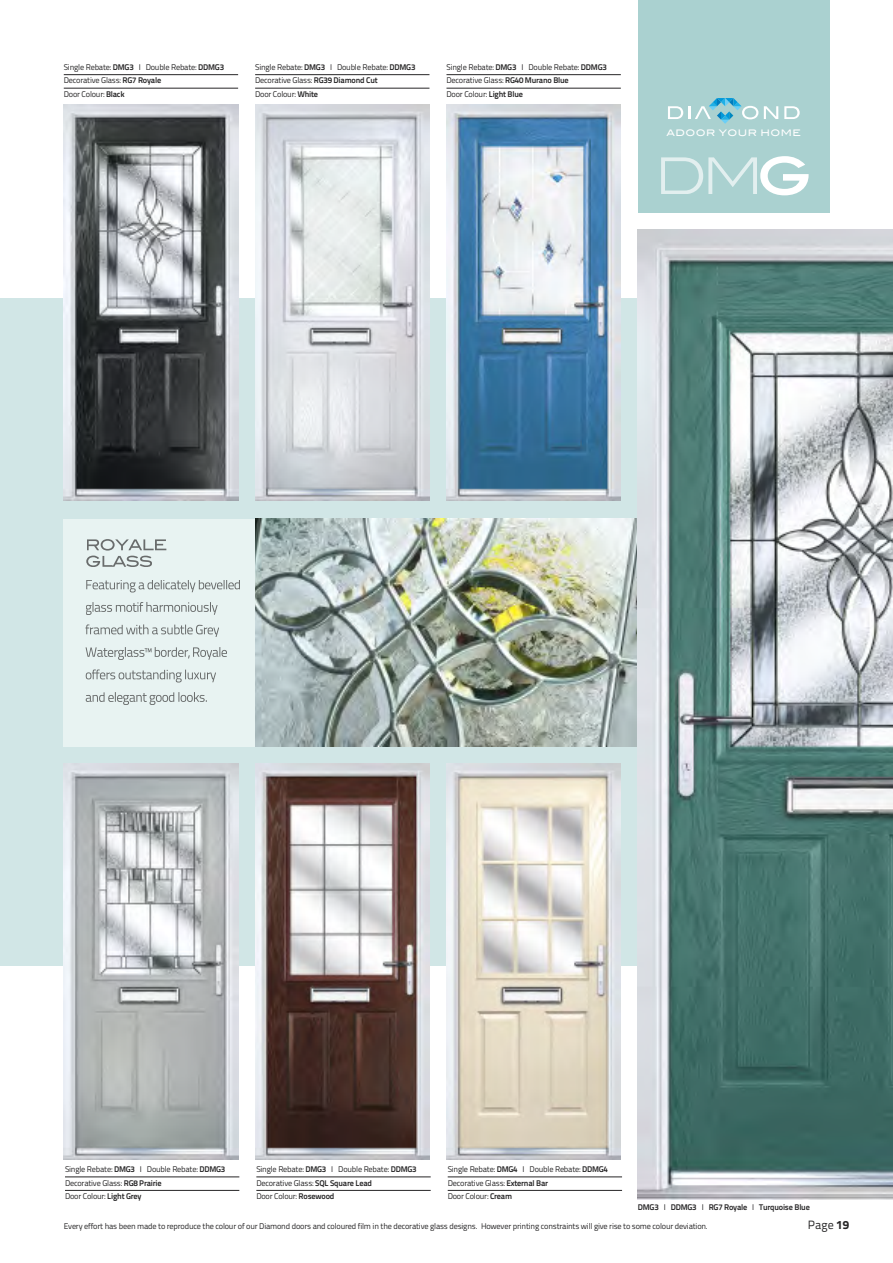
<style>
.page{position:relative;width:893px;height:1263px;background:#fff}
.page>*{position:absolute;margin:0;border:0;box-sizing:border-box;transform-origin:0 0}
.t1{font:60px "Blair Md ITCTT Medium";color:#fff}
.t2{font:12px "Titillium Text 22 L";color:#272627}
.t3{font:9px "Blair Md ITCTT Medium";letter-spacing:.05em;color:#fff}
.t4{font:8.25px/13.5px "Titillium Text 22 L";letter-spacing:-.025em;color:#272627}
.t5{font:700 8.25px "Titillium Text 22 L";letter-spacing:-.025em;color:#272627}
.s1{font-weight:700}
.s2{font-weight:400}
.s3{font-weight:800}
</style>
<div class="page">
<div style="left:1px;top:298px;width:892px;height:667px;background:#d1e6e6"></div>
<img style="left:255px;top:104px;width:174px;height:396px">
<img style="left:446px;top:104px;width:175px;height:396px">
<img style="left:64px;top:104px;width:174px;height:396px">
<div style="left:638px;top:0;width:191px;height:213px;background:#aad1d0"></div>
<hr style="left:64px;top:74px;width:174px;height:1px;background:#272627">
<hr style="left:64px;top:88px;width:174px;height:1px;background:#272627">
<hr style="left:255px;top:74px;width:174px;height:1px;background:#272627">
<hr style="left:255px;top:88px;width:174px;height:1px;background:#272627">
<hr style="left:446px;top:74px;width:175px;height:1px;background:#272627">
<hr style="left:446px;top:88px;width:175px;height:1px;background:#272627">
<hr style="left:65px;top:1176px;width:174px;height:1px;background:#272627">
<hr style="left:65px;top:1190px;width:174px;height:1px;background:#272627">
<hr style="left:256px;top:1176px;width:175px;height:1px;background:#272627">
<hr style="left:256px;top:1190px;width:175px;height:1px;background:#272627">
<hr style="left:448px;top:1176px;width:174px;height:1px;background:#272627">
<hr style="left:448px;top:1190px;width:174px;height:1px;background:#272627">
<img style="left:255px;top:763px;width:174px;height:396px">
<img style="left:446px;top:763px;width:175px;height:396px">
<img style="left:64px;top:763px;width:174px;height:396px">
<div style="left:64px;top:519px;width:402px;height:227px;background:#e8f3f2"></div>
<img style="left:255px;top:519px;width:383px;height:227px">
<img style="left:638px;top:230px;width:255px;height:969px">
<svg style="left:86px;top:539px;width:80px;height:28px"></svg>
<svg style="left:86px;top:580px;width:84px;height:12px"></svg>
<svg style="left:86px;top:602px;width:75px;height:13px"></svg>
<svg style="left:85px;top:624px;width:99px;height:10px"></svg>
<svg style="left:86px;top:647px;width:81px;height:13px"></svg>
<svg style="left:86px;top:669px;width:82px;height:10px"></svg>
<svg style="left:86px;top:692px;width:70px;height:13px"></svg>
<svg style="left:661px;top:157px;width:96px;height:37px"></svg>
<svg style="left:668px;top:98px;width:90px;height:26px"></svg>
<svg style="left:764px;top:106px;width:14px;height:13px"></svg>
<svg style="left:784px;top:106px;width:16px;height:13px"></svg>
<p class="t4" style="left:64px;top:61px;width:162px">Single Rebate: <span class="s1">DMG3</span> I Double Rebate: <span class="s1">DDMG3<br></span>Decorative Glass: <span class="s1">RG7 Royale<br></span>Door Colour: <span class="s1">Black</span></p>
<p class="t4" style="left:255px;top:61px;width:162px">Single Rebate: <span class="s1">DMG3</span> I Double Rebate: <span class="s1">DDMG3<br></span>Decorative Glass: <span class="s1">RG39 Diamond Cut<br></span>Door Colour: <span class="s1">White</span></p>
<p class="t4" style="left:446px;top:61px;width:162px">Single Rebate: <span class="s1">DMG3</span> I Double Rebate: <span class="s1">DDMG3<br></span>Decorative Glass: <span class="s1">RG40 Murano Blue<br></span>Door Colour: <span class="s1">Light Blue</span></p>
<p class="t3" style="left:667px;top:125px;width:136px">ADOOR YOUR HOME</p>
<h1 class="t1" style="left:756px;top:124px;width:58px">g</h1>
<p class="t4" style="left:65px;top:1163px;width:162px">Single Rebate: <span class="s1">DMG3</span> I Double Rebate: <span class="s1">DDMG3<br></span>Decorative Glass: <span class="s1">RG8 Prairie<br></span>Door Colour: <span class="s1">Light Grey</span></p>
<p class="t4" style="left:256px;top:1163px;width:162px">Single Rebate: <span class="s1">DMG3</span> I Double Rebate: <span class="s1">DDMG3<br></span>Decorative Glass: <span class="s1">SQL Square Lead<br></span>Door Colour: <span class="s1">Rosewood</span></p>
<p class="t4" style="left:448px;top:1163px;width:162px">Single Rebate: <span class="s1">DMG4</span> I Double Rebate: <span class="s1">DDMG4<br></span>Decorative Glass: <span class="s1">External Bar<br></span>Door Colour: <span class="s1">Cream</span></p>
<p class="t5" style="left:638px;top:1204px;width:174px">DMG3 <span class="s2">I</span> DDMG3 <span class="s2">I</span> RG7 Royale <span class="s2">I</span> Turquoise Blue</p>
<p class="t4" style="left:64px;top:1220px;width:646px">Every effort has been made to reproduce the colour of our Diamond doors and coloured film in the decorative glass designs. However printing constraints will give rise to some colour deviation.</p>
<h2 class="t2" style="left:808px;top:1221px;width:43px">Page <span class="s3">19</span></h2>
</div>
